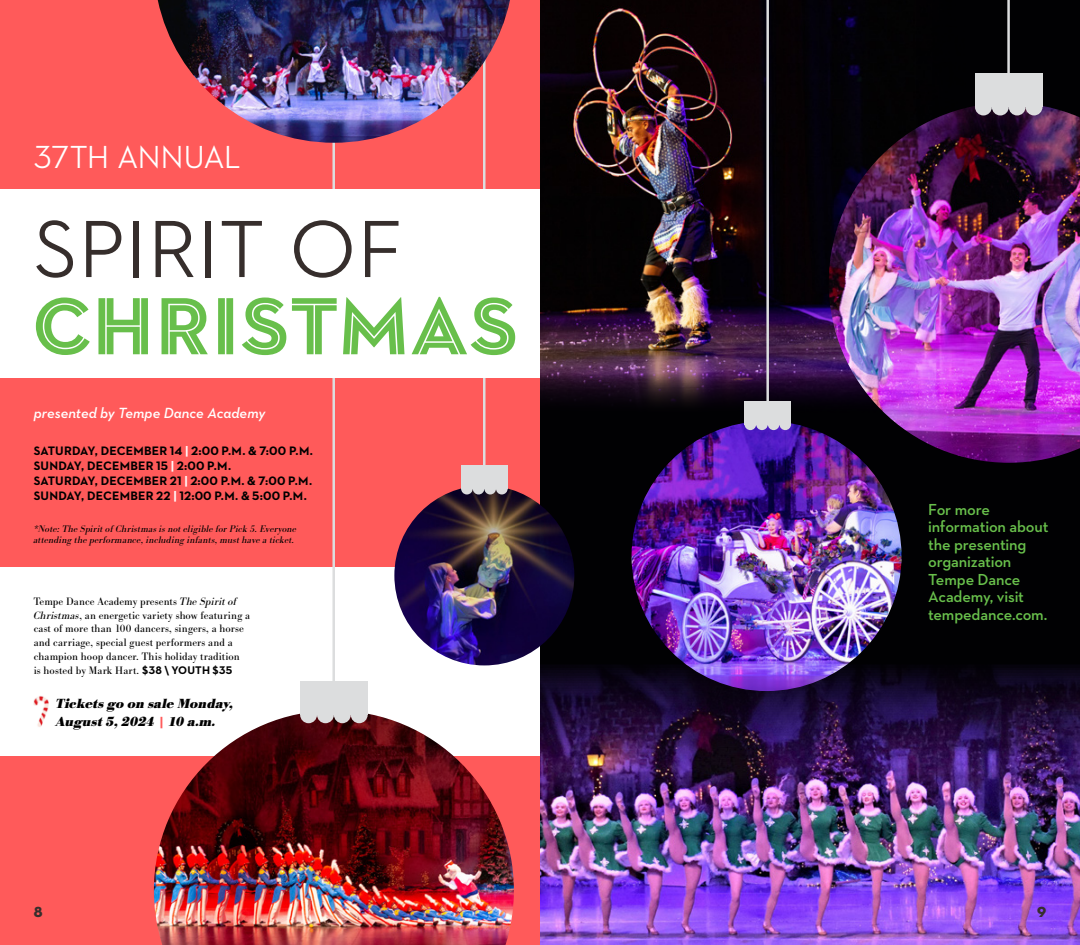
<style>
.page{position:relative;width:1080px;height:945px;background:#fff}
.page>*{position:absolute;margin:0;border:0;box-sizing:border-box;transform-origin:0 0}
.t1{font:82.5px "Neutraface 2 Display Inline";letter-spacing:.035em;color:#68bf4b}
.t2{font:500 82.5px "Neutraface 2 Display";letter-spacing:.025em;color:#362e2c}
.t3{font:500 32.5px "Neutraface 2 Display";color:#fff}
.t4{font:600 16.25px/17.5px "Neutraface 2 Text";letter-spacing:-.01em;color:#68bf4b}
.t5{font:italic 600 15px "Neutraface 2 Text";color:#fff}
.t6{font:15px "Neutraface 2 Display Titling";color:#362e2c}
.t7{font:italic 700 13.75px/17.5px "Bodoni URW";letter-spacing:.005em;color:#000}
.t8{font:700 12.5px/15px "Neutraface 2 Text";letter-spacing:.01em;color:#000}
.t9{font:11.25px/13.8px "Bodoni URW";letter-spacing:.01em;color:#000}
.t10{font:italic 10px/11.2px "Bodoni URW";letter-spacing:.015em;color:#000}
.s1{color:#fff}
.s2{font-style:italic}
.s3{font-family:"Neutraface 2 Text";font-weight:700}
.s4{font-style:normal;color:#ff5a5a}
</style>
<div class="page">
<div style="left:540px;top:421px;width:540px;height:524px;background:#010103"></div>
<img style="left:540px;top:665px;width:540px;height:280px">
<div style="left:540px;top:0;width:540px;height:472px;background:#010103"></div>
<img style="left:540px;top:0;width:321px;height:416px">
<div style="left:0;top:0;width:540px;height:189px;background:#ff5a5a"></div>
<div style="left:0;top:378px;width:540px;height:189px;background:#ff5a5a"></div>
<div style="left:0;top:756px;width:540px;height:189px;background:#ff5a5a"></div>
<img style="left:394px;top:485px;width:180px;height:180px;border-radius:90px">
<img style="left:632px;top:421px;width:270px;height:270px;border-radius:135px">
<img style="left:154px;top:713px;width:360px;height:232px">
<img style="left:829px;top:103px;width:251px;height:360px">
<div style="left:461px;top:465px;width:47px;height:24px;background:#dcddde"></div>
<hr style="left:483px;top:0;width:3px;height:465px;background:#dcddde">
<div style="left:461px;top:483px;width:12px;height:11px;background:#dcddde;border-radius:50%"></div>
<div style="left:473px;top:483px;width:11px;height:11px;background:#dcddde;border-radius:50%"></div>
<div style="left:484px;top:483px;width:12px;height:11px;background:#dcddde;border-radius:50%"></div>
<div style="left:496px;top:483px;width:12px;height:11px;background:#dcddde;border-radius:50%"></div>
<div style="left:300px;top:681px;width:68px;height:34px;background:#dcddde"></div>
<hr style="left:332px;top:0;width:3px;height:681px;background:#dcddde">
<div style="left:300px;top:706px;width:17px;height:17px;background:#dcddde;border-radius:50%"></div>
<div style="left:317px;top:706px;width:17px;height:17px;background:#dcddde;border-radius:50%"></div>
<div style="left:334px;top:706px;width:17px;height:17px;background:#dcddde;border-radius:50%"></div>
<div style="left:351px;top:706px;width:17px;height:17px;background:#dcddde;border-radius:50%"></div>
<div style="left:975px;top:73px;width:67px;height:34px;background:#dcddde"></div>
<hr style="left:1007px;top:0;width:3px;height:73px;background:#dcddde">
<div style="left:975px;top:99px;width:17px;height:16px;background:#dcddde;border-radius:50%"></div>
<div style="left:992px;top:99px;width:17px;height:16px;background:#dcddde;border-radius:50%"></div>
<div style="left:1009px;top:99px;width:17px;height:16px;background:#dcddde;border-radius:50%"></div>
<div style="left:1026px;top:99px;width:16px;height:16px;background:#dcddde;border-radius:50%"></div>
<img style="left:158px;top:0;width:352px;height:143px">
<div style="left:745px;top:401px;width:46px;height:23px;background:#dcddde"></div>
<hr style="left:766px;top:0;width:3px;height:401px;background:#dcddde">
<div style="left:745px;top:418px;width:11px;height:12px;background:#dcddde;border-radius:50%"></div>
<div style="left:756px;top:418px;width:12px;height:12px;background:#dcddde;border-radius:50%"></div>
<div style="left:768px;top:418px;width:11px;height:12px;background:#dcddde;border-radius:50%"></div>
<div style="left:779px;top:418px;width:12px;height:12px;background:#dcddde;border-radius:50%"></div>
<img style="left:33px;top:696px;width:16px;height:31px">
<div style="left:34px;top:189px;width:506px;height:189px;background:#fff"></div>
<h2 class="t3" style="left:34px;top:139px;width:208px">37TH ANNUAL</h2>
<h1 class="t2" style="left:34px;top:204px;width:370px">SPIRIT OF</h1>
<h1 class="t1" style="left:34px;top:276px;width:485px">CHRISTMAS</h1>
<h3 class="t5" style="left:34px;top:403px;width:233px">presented by Tempe Dance Academy</h3>
<p class="t8" style="left:34px;top:443px;width:281px">SATURDAY, DECEMBER 14 <span class="s1">|</span> 2:00 P.M. &amp; 7:00 P.M.<br>SUNDAY, DECEMBER 15 <span class="s1">|</span> 2:00 P.M.<br>SATURDAY, DECEMBER 21 <span class="s1">|</span> 2:00 P.M. &amp; 7:00 P.M.<br>SUNDAY, DECEMBER 22 <span class="s1">|</span> 12:00 P.M. &amp; 5:00 P.M.</p>
<p class="t10" style="left:34px;top:523px;width:265px">*Note: The Spirit of Christmas is not eligible for Pick 5. Everyone attending the performance, including infants, must have a ticket.</p>
<p class="t9" style="left:34px;top:594px;width:218px">Tempe Dance Academy presents <span class="s2">The Spirit of Christmas</span>, an energetic variety show featuring a cast of more than 100 dancers, singers, a horse and carriage, special guest performers and a champion hoop dancer. This holiday tradition<br>is hosted by Mark Hart. <span class="s3">$38 \ YOUTH $35</span></p>
<p class="t7" style="left:56px;top:695px;width:179px">Tickets go on sale Monday,<br>August 5, 2024 <span class="s4">|</span> 10 a.m.</p>
<h3 class="t4" style="left:928px;top:500px;width:122px">For more information about the presenting organization<br>Tempe Dance<br>Academy, visit tempedance.com.</h3>
<h3 class="t6" style="left:34px;top:902px;width:10px">8</h3>
<h3 class="t6" style="left:1037px;top:903px;width:11px">9</h3>
</div>
